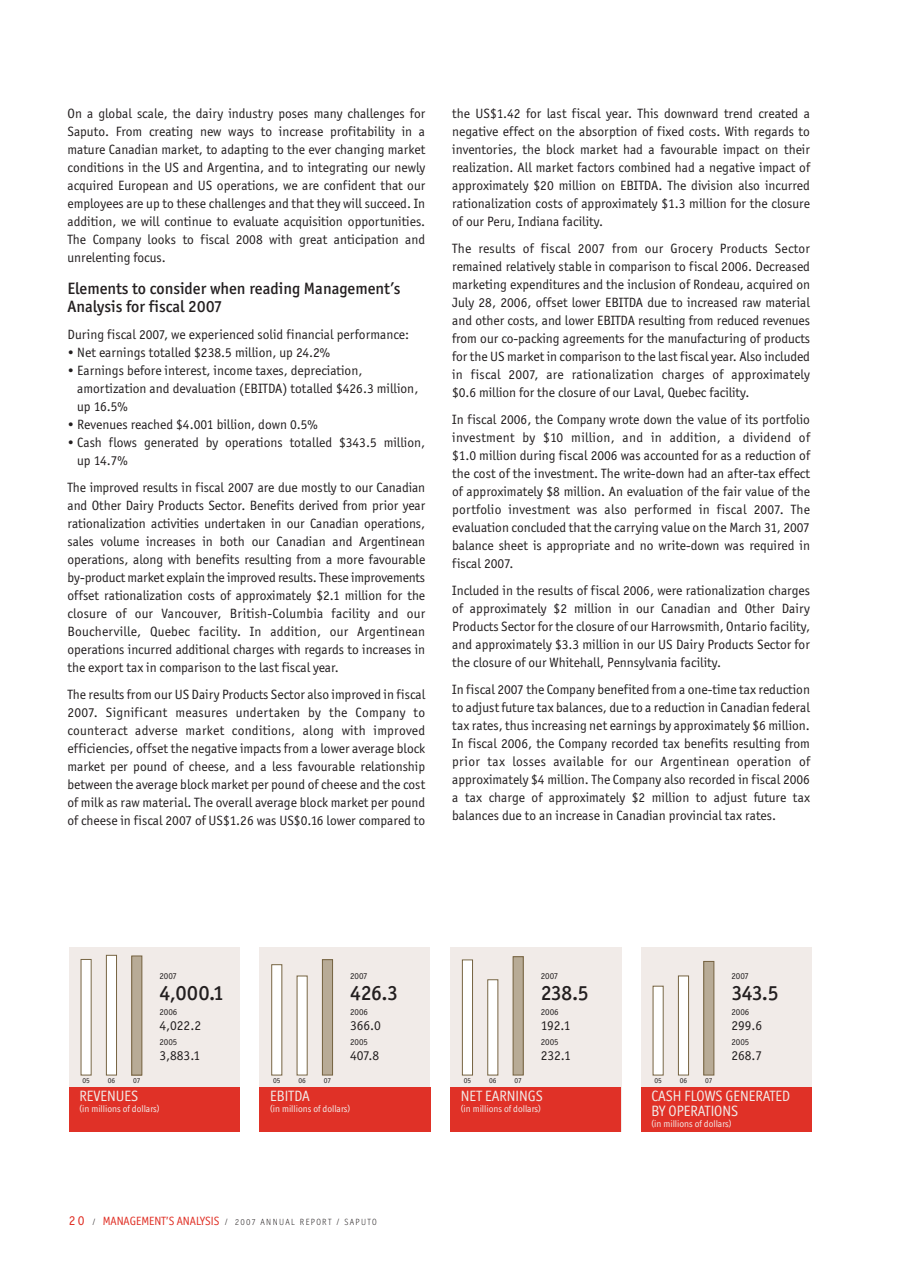
<style>
.page{position:relative;width:918px;height:1269px;background:#fff}
.page>*{position:absolute;margin:0;border:0;box-sizing:border-box;transform-origin:0 0}
.t1{font:500 21px "Officina San ITC";letter-spacing:-.005em;color:#231f20}
.t2{font:500 16.5px/18px "Officina San ITC";color:#231f20}
.t3{font:15px/15px "Officina Display ITC";color:#f1ebe8}
.t4{font:13.5px/18px "Officina San ITC";color:#231f20;text-align:justify}
.t5{font:9.75px "Officina Display ITC";color:#f1ebe8}
.t6{font:9px "Officina San ITC";color:#231f20}
.t7{font:300 9px "Officina Display ITC";letter-spacing:.15em;color:#231f20}
.t8{font:7.5px "Officina San ITC";color:#231f20}
.s1{font-family:"Officina San ITC";font-weight:400;font-size:13.5px;color:#e03127}
.s2{font-weight:400;font-size:12px;color:#e03127}
</style>
<div class="page">
<div style="left:641px;top:947px;width:171px;height:185px;background:#f1ebe8"></div>
<div style="left:450px;top:947px;width:171px;height:185px;background:#f1ebe8"></div>
<div style="left:259px;top:947px;width:171px;height:185px;background:#f1ebe8"></div>
<div style="left:69px;top:947px;width:171px;height:185px;background:#f1ebe8"></div>
<div style="left:69px;top:1087px;width:171px;height:45px;background:#e03127"></div>
<div style="left:81px;top:959px;width:10px;height:116px;background:#fff"></div>
<div style="left:106px;top:955px;width:11px;height:120px;background:#fff"></div>
<div style="left:106px;top:955px;width:11px;height:120px;border:1px solid #766341"></div>
<div style="left:132px;top:956px;width:10px;height:119px;background:#b8ab96"></div>
<div style="left:132px;top:956px;width:10px;height:119px;border:1px solid #766341"></div>
<div style="left:259px;top:1087px;width:171px;height:45px;background:#e03127"></div>
<div style="left:272px;top:965px;width:10px;height:110px;background:#fff"></div>
<div style="left:271px;top:964px;width:11px;height:111px;border:1px solid #766341"></div>
<div style="left:297px;top:976px;width:10px;height:99px;background:#fff"></div>
<div style="left:322px;top:960px;width:11px;height:115px;background:#b8ab96"></div>
<div style="left:322px;top:959px;width:11px;height:116px;border:1px solid #766341"></div>
<div style="left:450px;top:1087px;width:171px;height:45px;background:#e03127"></div>
<div style="left:462px;top:960px;width:11px;height:115px;background:#fff"></div>
<div style="left:462px;top:960px;width:11px;height:115px;border:1px solid #766341"></div>
<div style="left:488px;top:980px;width:10px;height:95px;background:#fff"></div>
<div style="left:513px;top:957px;width:10px;height:118px;background:#b8ab96"></div>
<div style="left:513px;top:956px;width:10px;height:119px;border:1px solid #766341"></div>
<div style="left:641px;top:1087px;width:171px;height:45px;background:#e03127"></div>
<div style="left:653px;top:986px;width:10px;height:89px;background:#fff"></div>
<div style="left:678px;top:976px;width:11px;height:99px;background:#fff"></div>
<div style="left:678px;top:976px;width:11px;height:99px;border:1px solid #766341"></div>
<div style="left:704px;top:961px;width:10px;height:114px;background:#b8ab96"></div>
<div style="left:704px;top:961px;width:10px;height:114px;border:1px solid #766341"></div>
<p class="t4" style="left:68px;top:105px;width:359px">On a global scale, the dairy industry poses many challenges for Saputo. From creating new ways to increase profitability in a mature Canadian market, to adapting to the ever changing market conditions in the US and Argentina, and to integrating our newly acquired European and US operations, we are confident that our employees are up to these challenges and that they will succeed. In addition, we will continue to evaluate acquisition opportunities.<br>The Company looks to fiscal 2008 with great anticipation and unrelenting focus.</p>
<p class="t2" style="left:68px;top:280px;width:334px">Elements to consider when reading Management’s<br>Analysis for fiscal 2007</p>
<p class="t4" style="left:68px;top:326px;width:343px">During fiscal 2007, we experienced solid financial performance:</p>
<p class="t4" style="left:68px;top:344px;width:264px">• Net earnings totalled $238.5 million, up 24.2%</p>
<p class="t4" style="left:77px;top:362px;width:343px;text-align:left;text-indent:-10px">• Earnings before interest, income taxes, depreciation, amortization and devaluation (EBITDA) totalled $426.3 million, up 16.5%</p>
<p class="t4" style="left:68px;top:416px;width:252px">• Revenues reached $4.001 billion, down 0.5%</p>
<p class="t4" style="left:77px;top:434px;width:349px;text-indent:-10px">• Cash flows generated by operations totalled $343.5 million, up 14.7%</p>
<p class="t4" style="left:68px;top:479px;width:359px">The improved results in fiscal 2007 are due mostly to our Canadian and Other Dairy Products Sector. Benefits derived from prior year rationalization activities undertaken in our Canadian operations, sales volume increases in both our Canadian and Argentinean operations, along with benefits resulting from a more favourable by-product market explain the improved results. These improvements offset rationalization costs of approximately $2.1 million for the closure of our Vancouver, British-Columbia facility and our Boucherville, Quebec facility. In addition, our Argentinean operations incurred additional charges with regards to increases in the export tax in comparison to the last fiscal year.</p>
<p class="t4" style="left:68px;top:686px;width:359px">The results from our US Dairy Products Sector also improved in fiscal 2007. Significant measures undertaken by the Company to counteract adverse market conditions, along with improved efficiencies, offset the negative impacts from a lower average block market per pound of cheese, and a less favourable relationship between the average block market per pound of cheese and the cost of milk as raw material. The overall average block market per pound of cheese in fiscal 2007 of US$1.26 was US$0.16 lower compared to</p>
<p class="t4" style="left:452px;top:105px;width:359px">the US$1.42 for last fiscal year. This downward trend created a negative effect on the absorption of fixed costs. With regards to inventories, the block market had a favourable impact on their realization. All market factors combined had a negative impact of approximately $20 million on EBITDA. The division also incurred rationalization costs of approximately $1.3 million for the closure of our Peru, Indiana facility.</p>
<p class="t4" style="left:452px;top:240px;width:359px">The results of fiscal 2007 from our Grocery Products Sector remained relatively stable in comparison to fiscal 2006. Decreased marketing expenditures and the inclusion of Rondeau, acquired on July 28, 2006, offset lower EBITDA due to increased raw material and other costs, and lower EBITDA resulting from reduced revenues from our co-packing agreements for the manufacturing of products for the US market in comparison to the last fiscal year. Also included in fiscal 2007, are rationalization charges of approximately $0.6 million for the closure of our Laval, Quebec facility.</p>
<p class="t4" style="left:452px;top:411px;width:359px">In fiscal 2006, the Company wrote down the value of its portfolio investment by $10 million, and in addition, a dividend of $1.0 million during fiscal 2006 was accounted for as a reduction of the cost of the investment. The write-down had an after-tax effect of approximately $8 million. An evaluation of the fair value of the portfolio investment was also performed in fiscal 2007. The evaluation concluded that the carrying value on the March 31, 2007 balance sheet is appropriate and no write-down was required in fiscal 2007.</p>
<p class="t4" style="left:452px;top:582px;width:359px">Included in the results of fiscal 2006, were rationalization charges of approximately $2 million in our Canadian and Other Dairy Products Sector for the closure of our Harrowsmith, Ontario facility, and approximately $3.3 million in our US Dairy Products Sector for the closure of our Whitehall, Pennsylvania facility.</p>
<p class="t4" style="left:452px;top:681px;width:359px">In fiscal 2007 the Company benefited from a one-time tax reduction to adjust future tax balances, due to a reduction in Canadian federal tax rates, thus increasing net earnings by approximately $6 million.<br>In fiscal 2006, the Company recorded tax benefits resulting from prior tax losses available for our Argentinean operation of approximately $4 million. The Company also recorded in fiscal 2006 a tax charge of approximately $2 million to adjust future tax balances due to an increase in Canadian provincial tax rates.</p>
<p class="t6" style="left:159px;top:972px;width:19px">2007</p>
<h1 class="t1" style="left:159px;top:981px;width:66px">4,000.1</h1>
<p class="t6" style="left:159px;top:1008px;width:19px">2006</p>
<p class="t4" style="left:159px;top:1017px;width:43px">4,022.2</p>
<p class="t6" style="left:159px;top:1038px;width:19px">2005</p>
<p class="t4" style="left:159px;top:1047px;width:43px">3,883.1</p>
<p class="t6" style="left:350px;top:972px;width:19px">2007</p>
<h1 class="t1" style="left:350px;top:981px;width:49px">426.3</h1>
<p class="t6" style="left:350px;top:1008px;width:19px">2006</p>
<p class="t4" style="left:350px;top:1017px;width:32px">366.0</p>
<p class="t6" style="left:350px;top:1038px;width:19px">2005</p>
<p class="t4" style="left:350px;top:1047px;width:31px">407.8</p>
<p class="t6" style="left:541px;top:972px;width:19px">2007</p>
<h1 class="t1" style="left:541px;top:981px;width:49px">238.5</h1>
<p class="t6" style="left:541px;top:1008px;width:19px">2006</p>
<p class="t4" style="left:541px;top:1017px;width:31px">192.1</p>
<p class="t6" style="left:541px;top:1038px;width:19px">2005</p>
<p class="t4" style="left:541px;top:1047px;width:32px">232.1</p>
<p class="t6" style="left:731px;top:972px;width:19px">2007</p>
<h1 class="t1" style="left:731px;top:981px;width:49px">343.5</h1>
<p class="t6" style="left:731px;top:1008px;width:19px">2006</p>
<p class="t4" style="left:731px;top:1017px;width:32px">299.6</p>
<p class="t6" style="left:731px;top:1038px;width:19px">2005</p>
<p class="t4" style="left:731px;top:1047px;width:32px">268.7</p>
<p class="t8" style="left:82px;top:1077px;width:9px">05</p>
<p class="t8" style="left:108px;top:1077px;width:9px">06</p>
<p class="t8" style="left:133px;top:1077px;width:9px">07</p>
<p class="t8" style="left:273px;top:1077px;width:9px">05</p>
<p class="t8" style="left:298px;top:1077px;width:9px">06</p>
<p class="t8" style="left:324px;top:1077px;width:9px">07</p>
<p class="t8" style="left:464px;top:1077px;width:9px">05</p>
<p class="t8" style="left:489px;top:1077px;width:9px">06</p>
<p class="t8" style="left:515px;top:1077px;width:9px">07</p>
<p class="t8" style="left:654px;top:1077px;width:9px">05</p>
<p class="t8" style="left:680px;top:1077px;width:9px">06</p>
<p class="t8" style="left:705px;top:1077px;width:9px">07</p>
<p class="t3" style="left:79px;top:1089px;width:60px">REVENUES</p>
<p class="t5" style="left:79px;top:1105px;width:82px">(in millions of dollars)</p>
<p class="t3" style="left:270px;top:1089px;width:41px">EBITDA</p>
<p class="t5" style="left:270px;top:1105px;width:82px">(in millions of dollars)</p>
<p class="t3" style="left:461px;top:1089px;width:84px">NET EARNINGS</p>
<p class="t5" style="left:461px;top:1105px;width:82px">(in millions of dollars)</p>
<p class="t3" style="left:651px;top:1089px;width:140px">CASH FLOWS GENERATED<br>BY OPERATIONS</p>
<p class="t5" style="left:651px;top:1120px;width:82px">(in millions of dollars)</p>
<p class="t7" style="left:69px;top:1219px;width:309px"><span class="s1">20</span> / <span class="s2">MANAGEMENT’SANALYSIS</span> / 2007 ANNUAL REPORT / SAPUTO</p>
</div>
